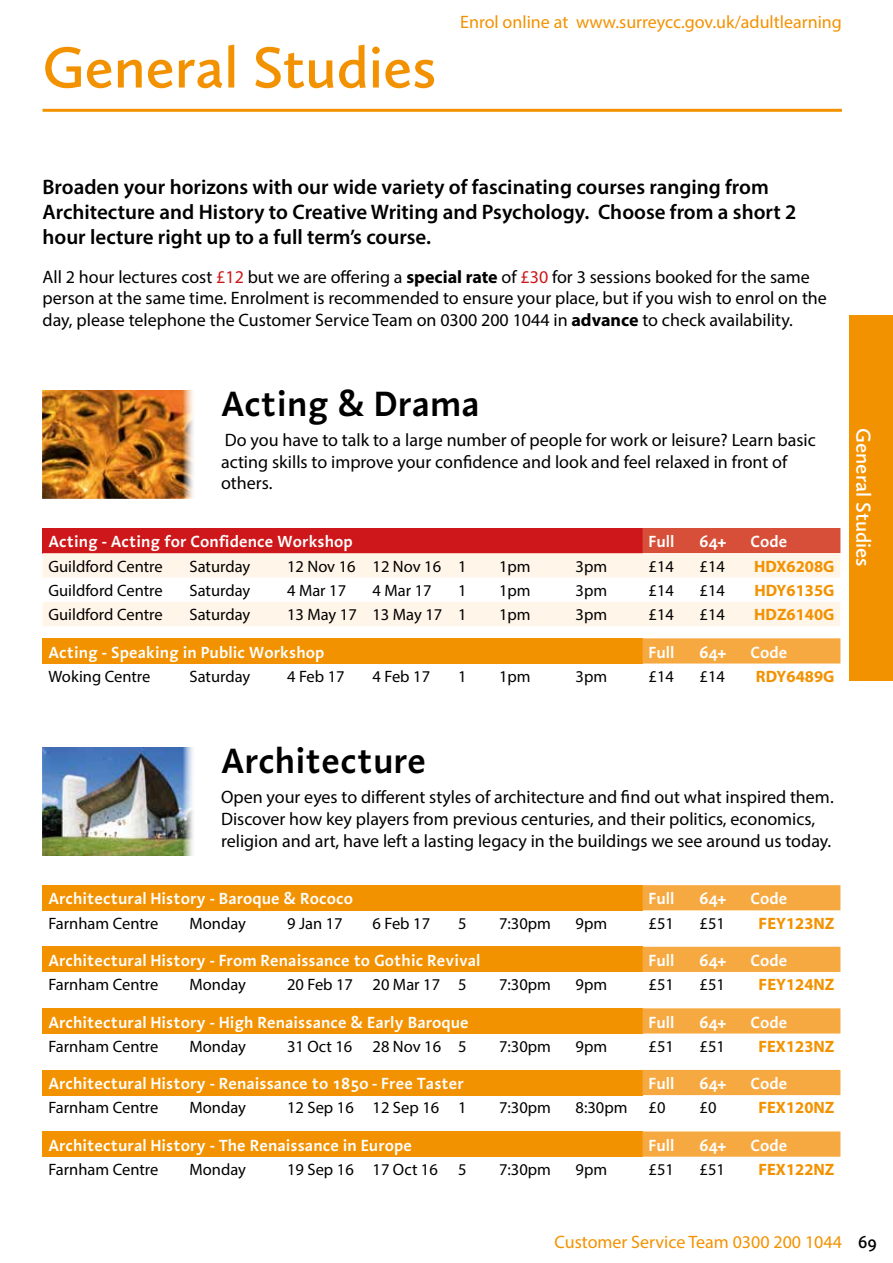
<style>
.page{position:relative;width:893px;height:1263px;background:#fff}
.page>*{position:absolute;margin:0;border:0;box-sizing:border-box;transform-origin:0 0}
.t1{font:600 60px "Calluna Sans";color:#f39200}
.t2{font:600 36px "Linotype Aroma";color:#000}
.t3{font:600 21px/25.2px "Myriad Pro";color:#000}
.t4{font:600 21px "Calluna Sans";color:#fff}
.t5{font:18px/21.6px "Myriad Pro";color:#000}
.t6{font:18px "Myriad Pro";color:#f39200}
.t7{font:16.5px "Myriad Pro";color:#000}
.t8{font:600 16.5px "Linotype Aroma";color:#fff}
.t9{font:700 16.5px "Myriad Pro";color:#f39200}
.s1{color:#cd171a}
.s2{font-weight:700}
.s3{font-family:"Calluna Sans";font-weight:600;color:#000}
</style>
<div class="page">
<div style="left:849px;top:315px;width:44px;height:365px;background:#f39200"></div>
<hr style="left:43px;top:109px;width:799px;height:3px;background:#f39200">
<div style="left:43px;top:528px;width:600px;height:25px;background:#cd171a"></div>
<div style="left:643px;top:528px;width:197px;height:25px;background:#d74f38"></div>
<svg style="left:43px;top:553px;width:797px;height:73px;fill:#fff5e9"></svg>
<div style="left:43px;top:638px;width:600px;height:25px;background:#f39200"></div>
<div style="left:643px;top:638px;width:197px;height:25px;background:#f7a941"></div>
<div style="left:43px;top:885px;width:600px;height:25px;background:#f39200"></div>
<div style="left:643px;top:885px;width:197px;height:25px;background:#f7a941"></div>
<div style="left:43px;top:947px;width:600px;height:25px;background:#f39200"></div>
<div style="left:643px;top:947px;width:197px;height:25px;background:#f7a941"></div>
<div style="left:43px;top:1008px;width:600px;height:25px;background:#f39200"></div>
<div style="left:643px;top:1008px;width:197px;height:25px;background:#f7a941"></div>
<div style="left:43px;top:1070px;width:600px;height:25px;background:#f39200"></div>
<div style="left:643px;top:1070px;width:197px;height:25px;background:#f7a941"></div>
<div style="left:43px;top:1131px;width:600px;height:26px;background:#f39200"></div>
<svg style="left:643px;top:1131px;width:197px;height:26px;background:#f7ab46"></svg>
<img style="left:43px;top:390px;width:150px;height:108px">
<img style="left:43px;top:747px;width:150px;height:109px">
<h1 class="t1" style="left:43px;top:31px;width:395px">General Studies</h1>
<p class="t6" style="left:460px;top:11px;width:383px">Enrol online at www.surreycc.gov.uk/adultlearning</p>
<p class="t3" style="left:43px;top:173px;width:755px">Broaden your horizons with our wide variety of fascinating courses ranging from<br>Architecture and History to Creative Writing and Psychology. Choose from a short 2 hour lecture right up to a full term’s course.</p>
<p class="t5" style="left:43px;top:265px;width:786px">All 2 hour lectures cost <span class="s1">£12</span> but we are offering a <span class="s2">special rate</span> of <span class="s1">£30</span> for 3 sessions booked for the same person at the same time. Enrolment is recommended to ensure your place, but if you wish to enrol on the day, please telephone the Customer Service Team on 0300 200 1044 in <span class="s2">advance</span> to check availability.</p>
<h2 class="t2" style="left:221px;top:380px;width:260px">Acting &amp; Drama</h2>
<p class="t5" style="left:221px;top:429px;width:596px">Do you have to talk to a large number of people for work or leisure? Learn basic acting skills to improve your confidence and look and feel relaxed in front of others.</p>
<p class="t8" style="left:49px;top:531px;width:306px">Acting - Acting for Confidence Workshop</p>
<p class="t8" style="left:649px;top:531px;width:28px">Full</p>
<p class="t8" style="left:700px;top:531px;width:28px">64+</p>
<p class="t8" style="left:751px;top:531px;width:38px">Code</p>
<p class="t7" style="left:49px;top:556px;width:116px">Guildford Centre</p>
<p class="t7" style="left:190px;top:556px;width:62px">Saturday</p>
<p class="t7" style="left:287px;top:556px;width:181px">12 Nov 16 12 Nov 16 1</p>
<p class="t7" style="left:499px;top:556px;width:33px">1pm</p>
<p class="t7" style="left:576px;top:556px;width:33px">3pm</p>
<p class="t7" style="left:649px;top:556px;width:27px">£14</p>
<p class="t7" style="left:700px;top:556px;width:27px">£14</p>
<p class="t9" style="left:754px;top:555px;width:82px">HDX6208G</p>
<p class="t7" style="left:49px;top:580px;width:116px">Guildford Centre</p>
<p class="t7" style="left:190px;top:580px;width:62px">Saturday</p>
<p class="t7" style="left:287px;top:580px;width:61px">4 Mar 17</p>
<p class="t7" style="left:373px;top:580px;width:61px">4 Mar 17</p>
<p class="t7" style="left:458px;top:580px;width:10px">1</p>
<p class="t7" style="left:499px;top:580px;width:33px">1pm</p>
<p class="t7" style="left:576px;top:580px;width:33px">3pm</p>
<p class="t7" style="left:649px;top:580px;width:27px">£14</p>
<p class="t7" style="left:700px;top:580px;width:27px">£14</p>
<p class="t9" style="left:754px;top:580px;width:82px">HDY6135G</p>
<p class="t7" style="left:49px;top:605px;width:116px">Guildford Centre</p>
<p class="t7" style="left:189px;top:605px;width:62px">Saturday</p>
<p class="t7" style="left:287px;top:605px;width:181px">13 May 17 13 May 17 1</p>
<p class="t7" style="left:499px;top:605px;width:33px">1pm</p>
<p class="t7" style="left:575px;top:605px;width:33px">3pm</p>
<p class="t7" style="left:648px;top:605px;width:27px">£14</p>
<p class="t7" style="left:699px;top:605px;width:27px">£14</p>
<p class="t9" style="left:754px;top:604px;width:82px">HDZ6140G</p>
<p class="t8" style="left:49px;top:641px;width:277px">Acting - Speaking in Public Workshop</p>
<p class="t8" style="left:649px;top:641px;width:28px">Full</p>
<p class="t8" style="left:700px;top:641px;width:28px">64+</p>
<p class="t8" style="left:751px;top:641px;width:38px">Code</p>
<p class="t7" style="left:49px;top:666px;width:103px">Woking Centre</p>
<p class="t7" style="left:190px;top:666px;width:62px">Saturday</p>
<p class="t7" style="left:287px;top:666px;width:59px">4 Feb 17</p>
<p class="t7" style="left:373px;top:666px;width:59px">4 Feb 17</p>
<p class="t7" style="left:458px;top:666px;width:10px">1</p>
<p class="t7" style="left:499px;top:666px;width:33px">1pm</p>
<p class="t7" style="left:576px;top:666px;width:33px">3pm</p>
<p class="t7" style="left:649px;top:666px;width:27px">£14</p>
<p class="t7" style="left:700px;top:666px;width:27px">£14</p>
<p class="t9" style="left:756px;top:666px;width:80px">RDY6489G</p>
<p class="t4" style="left:876px;top:428px;width:140px;rotate:90deg">General Studies</p>
<h2 class="t2" style="left:221px;top:737px;width:207px">Architecture</h2>
<p class="t5" style="left:221px;top:786px;width:614px">Open your eyes to different styles of architecture and find out what inspired them.<br>Discover how key players from previous centuries, and their politics, economics, religion and art, have left a lasting legacy in the buildings we see around us today.</p>
<p class="t8" style="left:49px;top:888px;width:306px">Architectural History - Baroque &amp; Rococo</p>
<p class="t8" style="left:649px;top:888px;width:28px">Full</p>
<p class="t8" style="left:700px;top:888px;width:28px">64+</p>
<p class="t8" style="left:751px;top:888px;width:38px">Code</p>
<p class="t7" style="left:49px;top:913px;width:111px">Farnham Centre</p>
<p class="t7" style="left:190px;top:913px;width:58px">Monday</p>
<p class="t7" style="left:287px;top:913px;width:57px">9 Jan 17</p>
<p class="t7" style="left:373px;top:913px;width:59px">6 Feb 17</p>
<p class="t7" style="left:458px;top:913px;width:10px">5</p>
<p class="t7" style="left:499px;top:913px;width:53px">7:30pm</p>
<p class="t7" style="left:576px;top:913px;width:33px">9pm</p>
<p class="t7" style="left:649px;top:913px;width:27px">£51</p>
<p class="t7" style="left:700px;top:913px;width:27px">£51</p>
<p class="t9" style="left:759px;top:912px;width:77px">FEY123NZ</p>
<p class="t8" style="left:49px;top:949px;width:434px">Architectural History - From Renaissance to Gothic Revival</p>
<p class="t8" style="left:649px;top:949px;width:28px">Full</p>
<p class="t8" style="left:700px;top:949px;width:28px">64+</p>
<p class="t8" style="left:751px;top:949px;width:38px">Code</p>
<p class="t7" style="left:49px;top:974px;width:111px">Farnham Centre</p>
<p class="t7" style="left:190px;top:974px;width:58px">Monday</p>
<p class="t7" style="left:287px;top:974px;width:181px">20 Feb 17 20 Mar 17 5</p>
<p class="t7" style="left:499px;top:974px;width:53px">7:30pm</p>
<p class="t7" style="left:576px;top:974px;width:33px">9pm</p>
<p class="t7" style="left:649px;top:974px;width:27px">£51</p>
<p class="t7" style="left:700px;top:974px;width:27px">£51</p>
<p class="t9" style="left:759px;top:974px;width:77px">FEY124NZ</p>
<p class="t8" style="left:49px;top:1011px;width:422px">Architectural History - High Renaissance &amp; Early Baroque</p>
<p class="t8" style="left:649px;top:1011px;width:28px">Full</p>
<p class="t8" style="left:700px;top:1011px;width:28px">64+</p>
<p class="t8" style="left:751px;top:1011px;width:38px">Code</p>
<p class="t7" style="left:49px;top:1036px;width:111px">Farnham Centre</p>
<p class="t7" style="left:190px;top:1036px;width:58px">Monday</p>
<p class="t7" style="left:287px;top:1036px;width:181px">31 Oct 16 28 Nov 16 5</p>
<p class="t7" style="left:499px;top:1036px;width:53px">7:30pm</p>
<p class="t7" style="left:576px;top:1036px;width:33px">9pm</p>
<p class="t7" style="left:649px;top:1036px;width:27px">£51</p>
<p class="t7" style="left:700px;top:1036px;width:27px">£51</p>
<p class="t9" style="left:758px;top:1035px;width:77px">FEX123NZ</p>
<p class="t8" style="left:49px;top:1073px;width:417px">Architectural History - Renaissance to 1850 - Free Taster</p>
<p class="t8" style="left:649px;top:1073px;width:28px">Full</p>
<p class="t8" style="left:700px;top:1073px;width:28px">64+</p>
<p class="t8" style="left:751px;top:1073px;width:38px">Code</p>
<p class="t7" style="left:49px;top:1098px;width:111px">Farnham Centre</p>
<p class="t7" style="left:190px;top:1098px;width:58px">Monday</p>
<p class="t7" style="left:287px;top:1098px;width:181px">12 Sep 16 12 Sep 16 1</p>
<p class="t7" style="left:499px;top:1098px;width:53px">7:30pm</p>
<p class="t7" style="left:576px;top:1098px;width:53px">8:30pm</p>
<p class="t7" style="left:649px;top:1098px;width:18px">£0</p>
<p class="t7" style="left:700px;top:1098px;width:18px">£0</p>
<p class="t9" style="left:758px;top:1097px;width:77px">FEX120NZ</p>
<p class="t8" style="left:49px;top:1134px;width:365px">Architectural History - The Renaissance in Europe</p>
<p class="t8" style="left:649px;top:1134px;width:28px">Full</p>
<p class="t8" style="left:700px;top:1134px;width:28px">64+</p>
<p class="t8" style="left:751px;top:1134px;width:38px">Code</p>
<p class="t7" style="left:49px;top:1159px;width:111px">Farnham Centre</p>
<p class="t7" style="left:190px;top:1159px;width:58px">Monday</p>
<p class="t7" style="left:287px;top:1159px;width:181px">19 Sep 16 17 Oct 16 5</p>
<p class="t7" style="left:499px;top:1159px;width:53px">7:30pm</p>
<p class="t7" style="left:576px;top:1159px;width:33px">9pm</p>
<p class="t7" style="left:649px;top:1159px;width:27px">£51</p>
<p class="t7" style="left:700px;top:1159px;width:27px">£51</p>
<p class="t9" style="left:758px;top:1159px;width:77px">FEX122NZ</p>
<p class="t6" style="left:555px;top:1231px;width:324px">Customer Service Team 0300 200 1044 <span class="s3">69</span></p>
</div>
